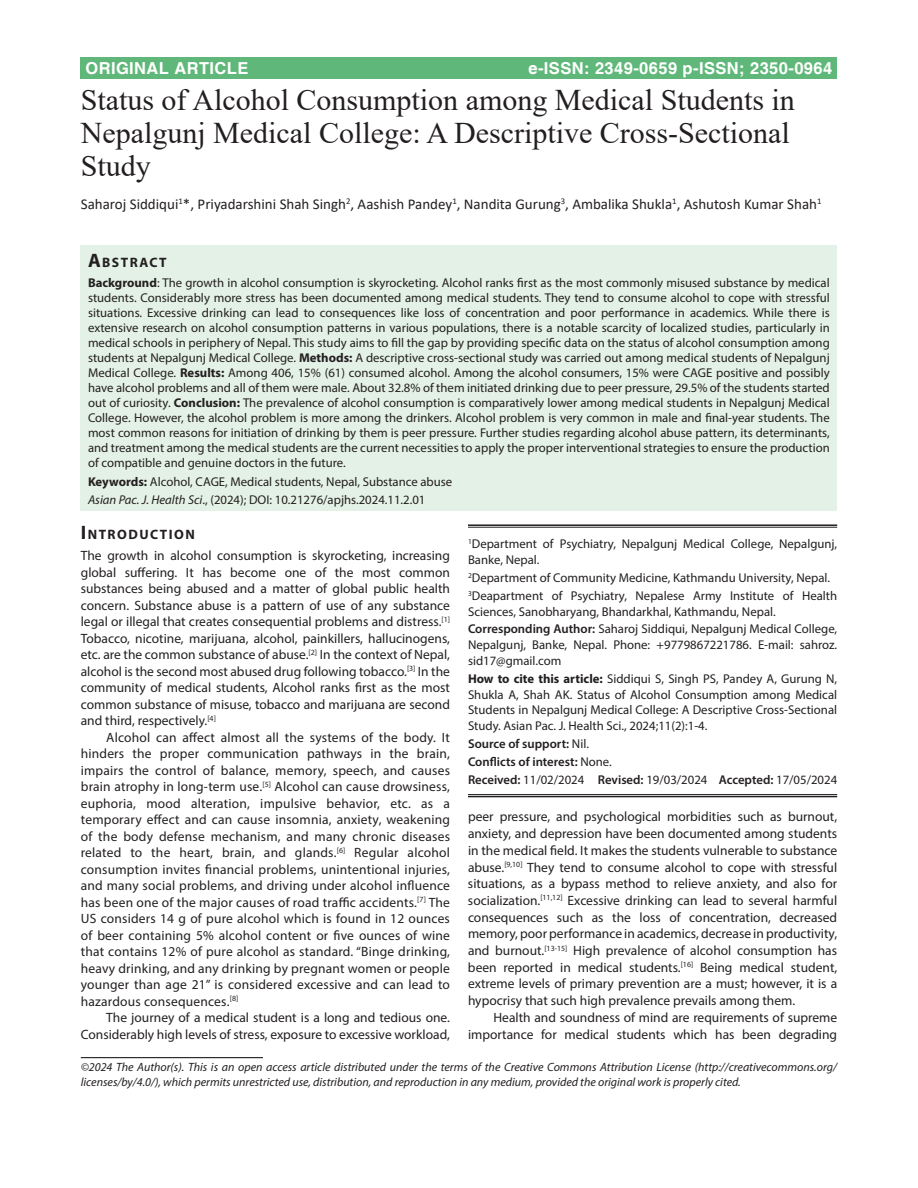
<style>
.page{position:relative;width:918px;height:1188px;background:#fff}
.page>*{position:absolute;margin:0;border:0;box-sizing:border-box;transform-origin:0 0}
.t1{font:30px/33px "Times New Roman";color:#231f20}
.t2{font:700 16.5px "Helvetica";letter-spacing:.025em;color:#fff}
.t3{font:15px "Calibri";color:#231f20}
.t4{font:700 13.65px "Myriad Pro";letter-spacing:.105em;color:#231f20}
.t5{font:13.5px/16.5px "Myriad Pro";color:#231f20;text-align:justify}
.t6{font:12.75px/15px "Myriad Pro";color:#231f20}
.t7{font:600 12.75px/17.9px "Myriad Pro";color:#231f20}
.t8{font:italic 12px/15px "Myriad Pro";color:#231f20}
.s1{font-size:19.5px}
.s2{font-weight:700}
.s3{font-style:italic}
.s4{font-weight:600}
.s5{font-weight:400}
</style>
<div class="page">
<div style="left:81px;top:57px;width:756px;height:22px;background:#5fb879"></div>
<div style="left:81px;top:245px;width:756px;height:266px;background:#e4f1e6"></div>
<hr style="left:468px;top:524px;width:369px;height:2px;background:#231f20">
<hr style="left:468px;top:527px;width:369px;height:1px;background:#231f20">
<hr style="left:468px;top:794px;width:369px;height:1px;background:#231f20">
<hr style="left:468px;top:796px;width:369px;height:1px;background:#231f20">
<hr style="left:81px;top:1057px;width:182px;height:1px;background:#231f20">
<p class="t2" style="left:85px;top:58px;width:164px">ORIGINAL ARTICLE</p>
<p class="t2" style="left:528px;top:58px;width:305px">e-ISSN: 2349-0659 p-ISSN; 2350-0964</p>
<h1 class="t1" style="left:81px;top:83px;width:716px">Status of Alcohol Consumption among Medical Students in<br>Nepalgunj Medical College: A Descriptive Cross-Sectional<br>Study</h1>
<p class="t3" style="left:81px;top:194px;width:742px">Saharoj Siddiqui<sup>1</sup>*, Priyadarshini Shah Singh<sup>2</sup>, Aashish Pandey<sup>1</sup>, Nandita Gurung<sup>3</sup>, Ambalika Shukla<sup>1</sup>, Ashutosh Kumar Shah<sup>1</sup></p>
<p class="t4" style="left:88px;top:253px;width:80px"><span class="s1">A</span>BSTRACT</p>
<p class="t6" style="left:88px;top:275px;width:743px;text-align:justify"><span class="s2">Background</span>: The growth in alcohol consumption is skyrocketing. Alcohol ranks first as the most commonly misused substance by medical students. Considerably more stress has been documented among medical students. They tend to consume alcohol to cope with stressful situations. Excessive drinking can lead to consequences like loss of concentration and poor performance in academics. While there is extensive research on alcohol consumption patterns in various populations, there is a notable scarcity of localized studies, particularly in medical schools in periphery of Nepal. This study aims to fill the gap by providing specific data on the status of alcohol consumption among students at Nepalgunj Medical College. <span class="s2">Methods:</span> A descriptive cross-sectional study was carried out among medical students of Nepalgunj Medical College. <span class="s2">Results:</span> Among 406, 15% (61) consumed alcohol. Among the alcohol consumers, 15% were CAGE positive and possibly have alcohol problems and all of them were male. About 32.8% of them initiated drinking due to peer pressure, 29.5% of the students started out of curiosity. <span class="s2">Conclusion:</span> The prevalence of alcohol consumption is comparatively lower among medical students in Nepalgunj Medical College. However, the alcohol problem is more among the drinkers. Alcohol problem is very common in male and final-year students. The most common reasons for initiation of drinking by them is peer pressure. Further studies regarding alcohol abuse pattern, its determinants, and treatment among the medical students are the current necessities to apply the proper interventional strategies to ensure the production of compatible and genuine doctors in the future.</p>
<p class="t6" style="left:88px;top:473px;width:366px;line-height:17.5px"><span class="s2">Keywords:</span> Alcohol, CAGE, Medical students, Nepal, Substance abuse<br><span class="s3">Asian Pac. J. Health Sci</span>., (2024); DOI: 10.21276/apjhs.2024.11.2.01</p>
<p class="t4" style="left:81px;top:526px;width:116px"><span class="s1">I</span>NTRODUCTION</p>
<p class="t5" style="left:81px;top:547px;width:371px">The growth in alcohol consumption is skyrocketing, increasing global suffering. It has become one of the most common substances being abused and a matter of global public health concern. Substance abuse is a pattern of use of any substance legal or illegal that creates consequential problems and distress.<sup>[1] </sup>Tobacco, nicotine, marijuana, alcohol, painkillers, hallucinogens, etc. are the common substance of abuse.<sup>[2]</sup> In the context of Nepal, alcohol is the second most abused drug following tobacco.<sup>[3]</sup> In the community of medical students, Alcohol ranks first as the most common substance of misuse, tobacco and marijuana are second and third, respectively.<sup>[4]</sup></p>
<p class="t5" style="left:81px;top:729px;width:371px;text-indent:26px">Alcohol can affect almost all the systems of the body. It hinders the proper communication pathways in the brain, impairs the control of balance, memory, speech, and causes brain atrophy in long-term use.<sup>[5]</sup> Alcohol can cause drowsiness, euphoria, mood alteration, impulsive behavior, etc. as a temporary effect and can cause insomnia, anxiety, weakening of the body defense mechanism, and many chronic diseases related to the heart, brain, and glands.<sup>[6]</sup> Regular alcohol consumption invites financial problems, unintentional injuries, and many social problems, and driving under alcohol influence has been one of the major causes of road traffic accidents.<sup>[7]</sup> The US considers 14 g of pure alcohol which is found in 12 ounces of beer containing 5% alcohol content or five ounces of wine that contains 12% of pure alcohol as standard. “Binge drinking, heavy drinking, and any drinking by pregnant women or people younger than age 21” is considered excessive and can lead to hazardous consequences.<sup>[8]</sup></p>
<p class="t5" style="left:81px;top:1009px;width:371px;text-align:right">The journey of a medical student is a long and tedious one.<br>Considerably high levels of stress, exposure to excessive workload,</p>
<p class="t6" style="left:468px;top:536px;width:371px;line-height:15.8px"><sup>1</sup>Department of Psychiatry, Nepalgunj Medical College, Nepalgunj,<br>Banke, Nepal.</p>
<p class="t6" style="left:468px;top:569px;width:371px;line-height:17.9px"><sup>2</sup>Department of Community Medicine, Kathmandu University, Nepal.<br><sup>3</sup>Deapartment of Psychiatry, Nepalese Army Institute of Health</p>
<p class="t6" style="left:468px;top:602px;width:371px;line-height:17.9px">Sciences, Sanobharyang, Bhandarkhal, Kathmandu, Nepal.<br><span class="s4">Corresponding Author:</span> Saharoj Siddiqui, Nepalgunj Medical College,</p>
<p class="t6" style="left:468px;top:637px;width:371px;line-height:15.8px">Nepalgunj, Banke, Nepal. Phone: +9779867221786. E-mail: sahroz. sid17@gmail.com</p>
<p class="t6" style="left:468px;top:670px;width:371px;line-height:15.8px;text-align:justify"><span class="s2">How to cite this article:</span> Siddiqui S, Singh PS, Pandey A, Gurung N, Shukla A, Shah AK. Status of Alcohol Consumption among Medical Students in Nepalgunj Medical College: A Descriptive Cross-Sectional Study. Asian Pac. J. Health Sci., 2024;11(2):1-4.</p>
<p class="t7" style="left:468px;top:734px;width:371px">Source of support: <span class="s5">Nil.<br></span>Conflicts of interest: <span class="s5">None.<br></span>Received: <span class="s5">11/02/2024</span> Revised: <span class="s5">19/03/2024</span> Accepted: <span class="s5">17/05/2024</span></p>
<p class="t5" style="left:468px;top:808px;width:371px">peer pressure, and psychological morbidities such as burnout, anxiety, and depression have been documented among students in the medical field. It makes the students vulnerable to substance abuse.<sup>[9,10]</sup> They tend to consume alcohol to cope with stressful situations, as a bypass method to relieve anxiety, and also for socialization.<sup>[11,12]</sup> Excessive drinking can lead to several harmful consequences such as the loss of concentration, decreased memory, poor performance in academics, decrease in productivity, and burnout.<sup>[13-15]</sup> High prevalence of alcohol consumption has been reported in medical students.<sup>[16]</sup> Being medical student, extreme levels of primary prevention are a must; however, it is a hypocrisy that such high prevalence prevails among them.</p>
<p class="t5" style="left:468px;top:1009px;width:371px;text-align:right">Health and soundness of mind are requirements of supreme importance for medical students which has been degrading</p>
<p class="t8" style="left:81px;top:1059px;width:758px">©2024 The Author(s). This is an open access article distributed under the terms of the Creative Commons Attribution License (http://creativecommons.org/ licenses/by/4.0/), which permits unrestricted use, distribution, and reproduction in any medium, provided the original work is properly cited.</p>
</div>
